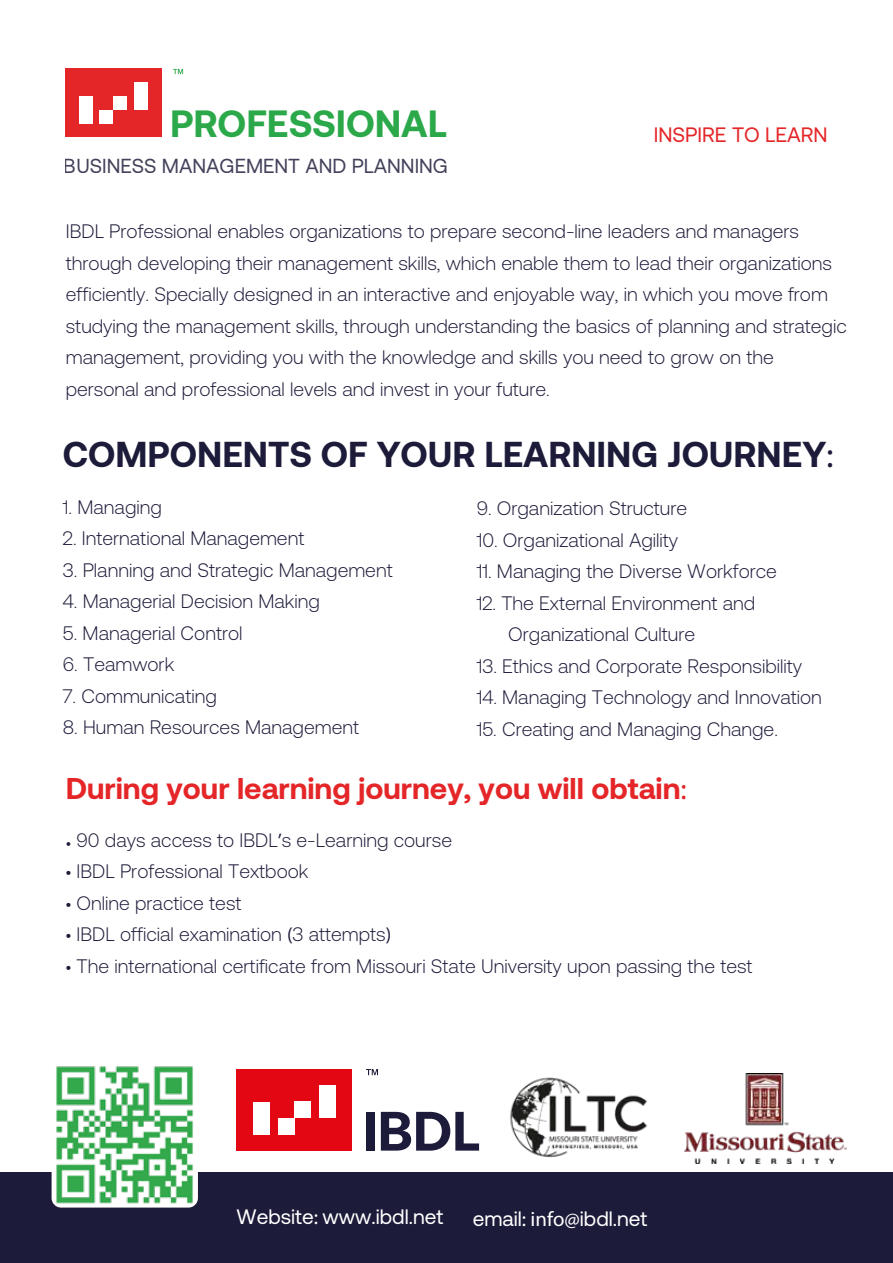
<style>
.page{position:relative;width:893px;height:1263px;background:#fff}
.page>*{position:absolute;margin:0;border:0;box-sizing:border-box;transform-origin:0 0}
.t1{font:700 37.95px "Aeonik TRIAL";color:#2ba94a}
.t2{font:700 36px "Aeonik TRIAL";color:#1c1b39}
.t3{font:700 30px "Aeonik TRIAL";color:#e52629}
.t4{font:20.85px "Aeonik TRIAL";color:#fff}
.t5{font:20.85px "Aeonik TRIAL";color:#e52629}
.t6{font:20.25px "Aeonik TRIAL";color:#1c1b39}
.t7{font:300 19.5px/31.5px "Aeonik TRIAL";color:#1c1b39}
.s1{font-family:"Myriad Pro";font-weight:400}
.s2{font-family:"Adobe Arabic";font-weight:400}
.s3{font-family:"Myriad Pro"}
</style>
<div class="page">
<svg style="left:173px;top:69px;width:10px;height:5px"></svg>
<div style="left:65px;top:69px;width:96px;height:68px;background:#e52629"></div>
<div style="left:99px;top:110px;width:14px;height:14px;background:#fff"></div>
<div style="left:113px;top:96px;width:14px;height:14px;background:#fff"></div>
<div style="left:134px;top:82px;width:14px;height:28px;background:#fff"></div>
<div style="left:79px;top:96px;width:14px;height:28px;background:#fff"></div>
<div style="left:366px;top:1112px;width:8px;height:38px;background:#1c1b39"></div>
<svg style="left:381px;top:1112px;width:98px;height:38px"></svg>
<svg style="left:366px;top:1069px;width:12px;height:6px"></svg>
<div style="left:237px;top:1069px;width:115px;height:81px;background:#e30613"></div>
<div style="left:278px;top:1118px;width:16px;height:16px;background:#fff"></div>
<div style="left:294px;top:1102px;width:17px;height:16px;background:#fff"></div>
<div style="left:319px;top:1085px;width:16px;height:33px;background:#fff"></div>
<div style="left:253px;top:1102px;width:17px;height:32px;background:#fff"></div>
<img style="left:510px;top:1077px;width:138px;height:81px">
<img style="left:684px;top:1074px;width:163px;height:89px">
<div style="left:0;top:1173px;width:893px;height:90px;background:#1c1b39"></div>
<img style="left:52px;top:1066px;width:146px;height:142px">
<h1 class="t1" style="left:170px;top:110px;width:279px">PROFESSIONAL</h1>
<p class="t6" style="left:64px;top:158px;width:386px">BUSINESS MANAGEMENT AND PLANNING</p>
<p class="t5" style="left:654px;top:127px;width:176px">INSPIRE TO LEARN</p>
<p class="t7" style="left:66px;top:218px;width:782px">IBDL Professional enables organizations to prepare second-line leaders and managers through developing their management skills, which enable them to lead their organizations efficiently. Specially designed in an interactive and enjoyable way, in which you move from studying the management skills, through understanding the basics of planning and strategic management, providing you with the knowledge and skills you need to grow on the personal and professional levels and invest in your future.</p>
<h2 class="t2" style="left:63px;top:441px;width:772px">COMPONENTS OF YOUR LEARNING JOURNEY<span class="s1">:</span></h2>
<p class="t7" style="left:63px;top:493px;width:100px">1. Managing</p>
<p class="t7" style="left:63px;top:525px;width:243px">2. International Management</p>
<p class="t7" style="left:63px;top:556px;width:331px">3. Planning and Strategic Management</p>
<p class="t7" style="left:63px;top:587px;width:258px">4. Managerial Decision Making</p>
<p class="t7" style="left:63px;top:619px;width:181px">5. Managerial Control</p>
<p class="t7" style="left:63px;top:650px;width:113px">6. Teamwork</p>
<p class="t7" style="left:63px;top:682px;width:155px">7. Communicating</p>
<p class="t7" style="left:63px;top:713px;width:298px">8. Human Resources Management</p>
<p class="t7" style="left:477px;top:494px;width:212px">9. Organization Structure</p>
<p class="t7" style="left:477px;top:526px;width:203px">10. Organizational Agility</p>
<p class="t7" style="left:477px;top:557px;width:302px">11. Managing the Diverse Workforce</p>
<p class="t7" style="left:508px;top:589px;width:249px;text-indent:-32px">12. The External Environment and<br>Organizational Culture</p>
<p class="t7" style="left:477px;top:652px;width:327px">13. Ethics and Corporate Responsibility</p>
<p class="t7" style="left:477px;top:683px;width:347px">14. Managing Technology and Innovation</p>
<p class="t7" style="left:477px;top:715px;width:303px">15. Creating and Managing Change.</p>
<h3 class="t3" style="left:66px;top:777px;width:622px">During your learning journey, you will obtain<span class="s1">:</span></h3>
<p class="t7" style="left:66px;top:826px;width:388px"><span class="s2">•</span> 90 days access to IBDL<span class="s1">’</span>s e-Learning course</p>
<p class="t7" style="left:66px;top:857px;width:244px"><span class="s1">•</span> IBDL Professional Textbook</p>
<p class="t7" style="left:66px;top:889px;width:177px"><span class="s1">•</span> Online practice test</p>
<p class="t7" style="left:66px;top:920px;width:327px"><span class="s1">•</span> IBDL official examination <span class="s1">(</span>3 attempts<span class="s1">)</span></p>
<p class="t7" style="left:66px;top:952px;width:688px"><span class="s1">•</span> The international certificate from Missouri State University upon passing the test</p>
<p class="t4" style="left:237px;top:1209px;width:208px">Website<span class="s3">:</span> www.ibdl.net</p>
<p class="t4" style="left:473px;top:1210px;width:176px">email<span class="s3">: info@</span>ibdl.net</p>
</div>
